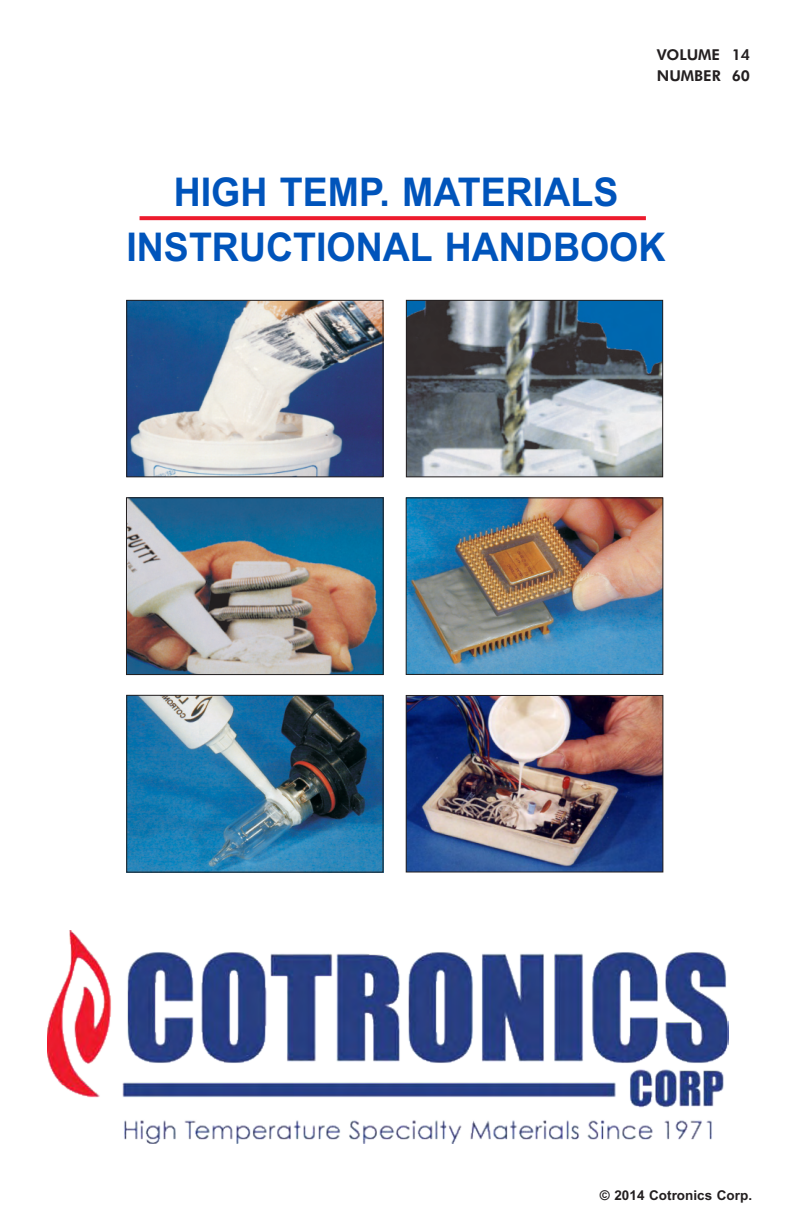
<style>
.page{position:relative;width:792px;height:1224px;background:#fff}
.page>*{position:absolute;margin:0;border:0;box-sizing:border-box;transform-origin:0 0}
.t1{font:700 39.6px/55.4px "Arial";color:#0054bb;text-align:center;scale:.95 1}
.t2{font:800 15px/20.6px "Futura BT";color:#231f20}
.t3{font:700 13.6px "Arial";color:#231f20}
</style>
<div class="page">
<svg style="left:140px;top:216px;width:506px;height:4px;background:#ed2435"></svg>
<img style="left:408px;top:697px;width:253px;height:173px">
<div style="left:406px;top:695px;width:257px;height:177px;border:1px solid #231f20"></div>
<img style="left:128px;top:697px;width:253px;height:173px">
<div style="left:126px;top:695px;width:257px;height:177px;border:1px solid #231f20"></div>
<img style="left:408px;top:500px;width:253px;height:173px">
<div style="left:406px;top:498px;width:257px;height:177px;border:1px solid #231f20"></div>
<img style="left:128px;top:499px;width:253px;height:174px">
<div style="left:126px;top:497px;width:257px;height:178px;border:1px solid #231f20"></div>
<img style="left:408px;top:302px;width:253px;height:173px">
<div style="left:406px;top:300px;width:257px;height:177px;border:1px solid #231f20"></div>
<img style="left:128px;top:302px;width:253px;height:173px">
<div style="left:126px;top:300px;width:257px;height:177px;border:1px solid #231f20"></div>
<img style="left:47px;top:931px;width:681px;height:212px">
<p class="t2" style="left:657px;top:46px;width:95px">VOLUME 14<br>NUMBER 60</p>
<p class="t1" style="left:126px;top:168px;width:569px">HIGH TEMP. MATERIALS<br>INSTRUCTIONAL HANDBOOK</p>
<p class="t3" style="left:600px;top:1190px;width:154px">© 2014 Cotronics Corp.</p>
</div>
